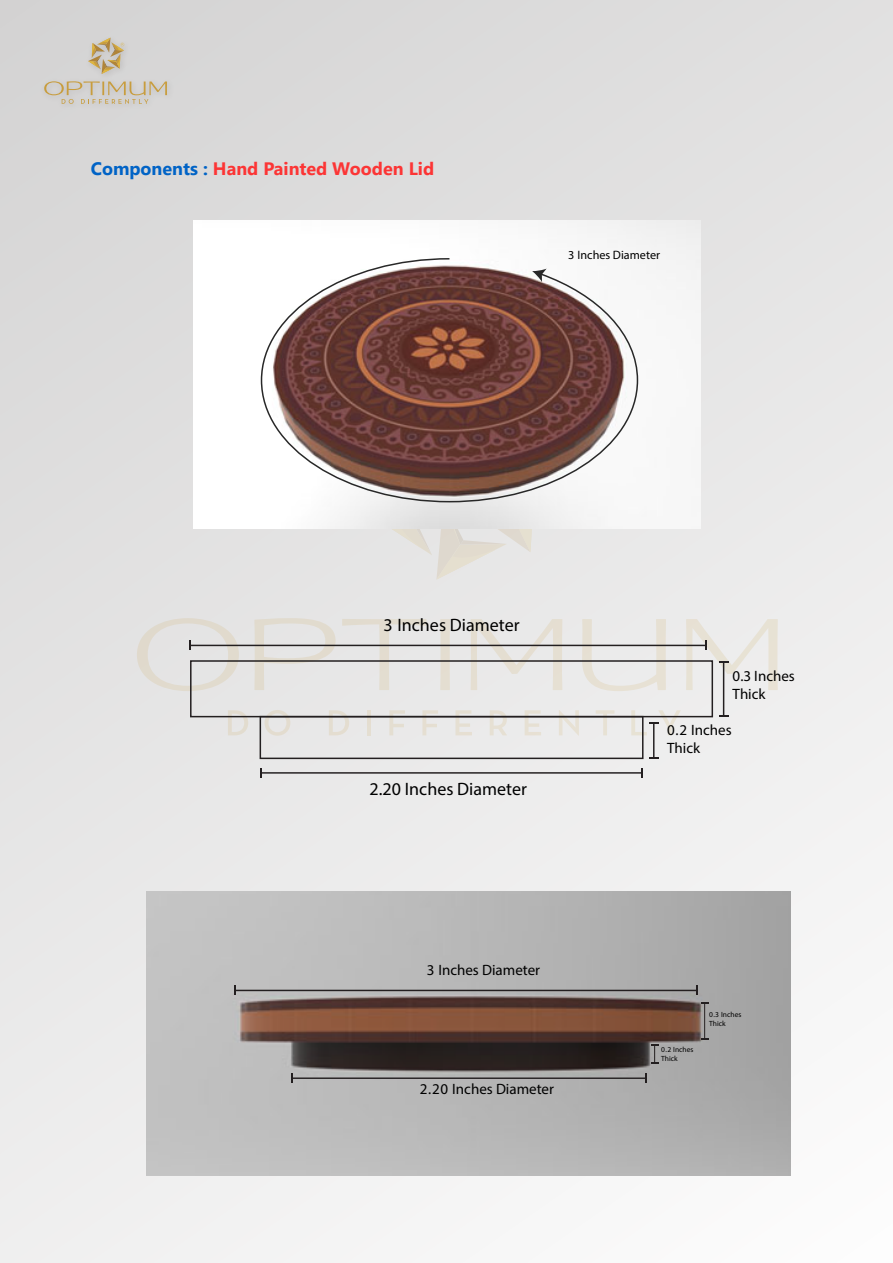
<style>
.page{position:relative;width:893px;height:1263px;background:#fff}
.page>*{position:absolute;margin:0;border:0;box-sizing:border-box;transform-origin:0 0}
.t1{font:18px "Myriad Pro";color:#000}
.t2{font:700 18px "Nirmala UI";color:#fc3535}
.t3{font:15px/18px "Myriad Pro";color:#000}
.t4{font:12.15px "Myriad Pro";color:#000}
.t5{font:7.5px/9px "Myriad Pro";color:#000}
.s1{color:#0063c6}
</style>
<div class="page">
<div style="left:0;top:0;width:893px;height:1263px;background:linear-gradient(to bottom,#dadada,#f5f5f5)"></div>
<svg style="left:254px;top:618px;width:82px;height:72px;background:#e3e1de"></svg>
<svg style="left:342px;top:619px;width:84px;height:71px;background:#e5e3e1"></svg>
<svg style="left:440px;top:619px;width:10px;height:71px"></svg>
<svg style="left:471px;top:619px;width:91px;height:71px;background:#e6e4e0"></svg>
<svg style="left:582px;top:619px;width:84px;height:72px;background:#e8e6e3"></svg>
<svg style="left:228px;top:710px;width:20px;height:25px"></svg>
<svg style="left:264px;top:710px;width:26px;height:26px"></svg>
<svg style="left:329px;top:710px;width:20px;height:25px"></svg>
<hr style="left:367px;top:710px;width:4px;height:25px;background:#e4ddd0">
<svg style="left:389px;top:710px;width:16px;height:25px"></svg>
<svg style="left:422px;top:710px;width:16px;height:25px"></svg>
<svg style="left:455px;top:710px;width:17px;height:25px"></svg>
<svg style="left:490px;top:710px;width:17px;height:25px"></svg>
<svg style="left:525px;top:710px;width:16px;height:25px"></svg>
<svg style="left:559px;top:710px;width:20px;height:26px"></svg>
<svg style="left:596px;top:710px;width:18px;height:25px"></svg>
<svg style="left:366px;top:528px;width:188px;height:52px;background:#e5e3e0"></svg>
<div style="left:37px;top:30px;width:141px;height:85px;background:#d6d5d5"></div>
<svg style="left:44px;top:81px;width:123px;height:23px;background:#cfc7b6"></svg>
<svg style="left:88px;top:38px;width:36px;height:36px"></svg>
<img style="left:194px;top:221px;width:507px;height:307px">
<svg style="left:260px;top:257px;width:379px;height:246px"></svg>
<svg style="left:532px;top:269px;width:15px;height:13px"></svg>
<div style="left:190px;top:660px;width:523px;height:57px;border:2px solid #231f20"></div>
<div style="left:260px;top:716px;width:383px;height:43px;border:2px solid #231f20"></div>
<hr style="left:261px;top:772px;width:381px;height:2px;background:#231f20">
<svg style="left:641px;top:768px;width:2px;height:10px"></svg>
<svg style="left:260px;top:768px;width:2px;height:10px"></svg>
<hr style="left:723px;top:662px;width:1px;height:54px;background:#231f20">
<svg style="left:719px;top:715px;width:9px;height:2px"></svg>
<hr style="left:653px;top:723px;width:1px;height:35px;background:#231f20">
<svg style="left:631px;top:710px;width:50px;height:25px"></svg>
<hr style="left:190px;top:645px;width:516px;height:1px;background:#231f20">
<svg style="left:686px;top:619px;width:92px;height:71px;background:#e5e3df"></svg>
<svg style="left:137px;top:618px;width:102px;height:73px;background:#dddbd8"></svg>
<img style="left:147px;top:892px;width:644px;height:284px">
<hr style="left:235px;top:990px;width:461px;height:1px;background:#231f20">
<svg style="left:234px;top:985px;width:2px;height:10px"></svg>
<hr style="left:292px;top:1077px;width:354px;height:2px;background:#231f20">
<hr style="left:704px;top:1003px;width:1px;height:36px;background:#231f20">
<svg style="left:651px;top:1044px;width:7px;height:19px"></svg>
<p class="t2" style="left:91px;top:154px;width:345px"><span class="s1">Components :</span> Hand Painted Wooden Lid</p>
<p class="t4" style="left:568px;top:247px;width:94px">3 Inches Diameter</p>
<p class="t1" style="left:383px;top:614px;width:138px">3 Inches Diameter</p>
<p class="t1" style="left:370px;top:778px;width:159px">2.20 Inches Diameter</p>
<p class="t3" style="left:427px;top:960px;width:115px">3 Inches Diameter</p>
<p class="t3" style="left:420px;top:1080px;width:136px">2.20 Inches Diameter</p>
<p class="t3" style="left:733px;top:666px;width:64px">0.3 Inches<br>Thick</p>
<p class="t3" style="left:667px;top:721px;width:66px">0.2 Inches<br>Thick</p>
<p class="t5" style="left:661px;top:1045px;width:34px">0.2 Inches<br>Thick</p>
<p class="t5" style="left:709px;top:1009px;width:34px">0.3 Inches<br>Thick</p>
</div>
